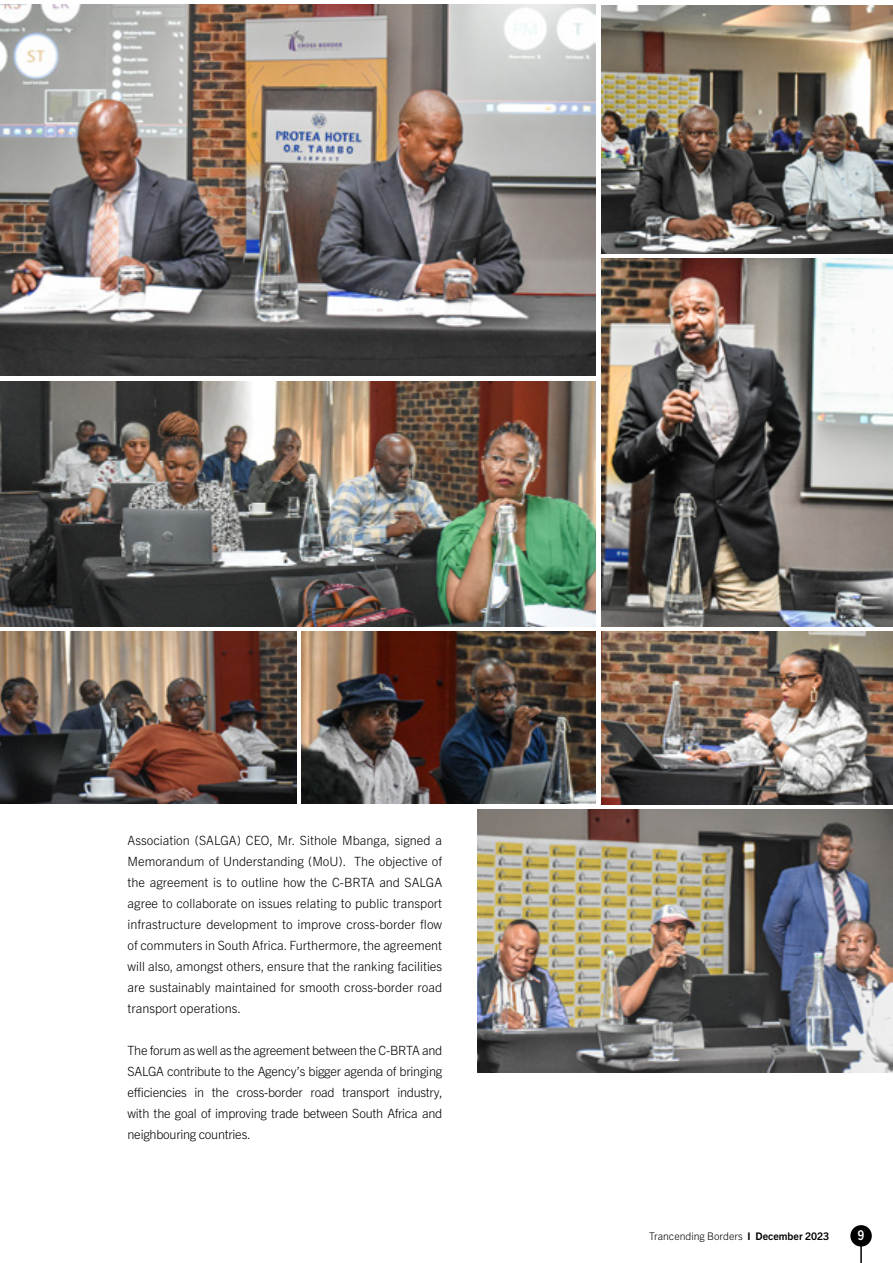
<style>
.page{position:relative;width:893px;height:1263px;background:#fff}
.page>*{position:absolute;margin:0;border:0;box-sizing:border-box;transform-origin:0 0}
.t1{font:700 condensed 13.5px "Trade Gothic Next LT Pro";color:#fff}
.t2{font:300 12.75px/21px "Trade Gothic Next LT Pro";letter-spacing:-.005em;color:#000;text-align:justify}
.t3{font:300 10.5px "Trade Gothic Next LT Pro";color:#000}
.s1{font-weight:700}
</style>
<div class="page">
<hr style="left:860px;top:1240px;width:2px;height:23px;background:#000">
<div style="left:850px;top:1225px;width:22px;height:21px;background:#000;border-radius:50%"></div>
<img style="left:601px;top:259px;width:292px;height:367px">
<img style="left:601px;top:5px;width:292px;height:249px">
<img style="left:0;top:4px;width:595px;height:372px">
<img style="left:0;top:381px;width:595px;height:245px">
<img style="left:478px;top:809px;width:415px;height:263px">
<img style="left:0;top:632px;width:297px;height:171px">
<img style="left:302px;top:632px;width:293px;height:171px">
<img style="left:601px;top:632px;width:292px;height:173px">
<p class="t2" style="left:128px;top:829px;width:316px">Association (SALGA) CEO, Mr. Sithole Mbanga, signed a Memorandum of Understanding (MoU). The objective of the agreement is to outline how the C-BRTA and SALGA agree to collaborate on issues relating to public transport infrastructure development to improve cross-border flow of commuters in South Africa. Furthermore, the agreement will also, amongst others, ensure that the ranking facilities are sustainably maintained for smooth cross-border road transport operations.</p>
<p class="t2" style="left:128px;top:1039px;width:317px">The forum as well as the agreement between the C-BRTA and SALGA contribute to the Agency’s bigger agenda of bringing efficiencies in the cross-border road transport industry, with the goal of improving trade between South Africa and neighbouring countries.</p>
<p class="t3" style="left:649px;top:1229px;width:181px">Trancending Borders <span class="s1">I December 2023</span></p>
<p class="t1" style="left:858px;top:1226px;width:8px">9</p>
</div>
